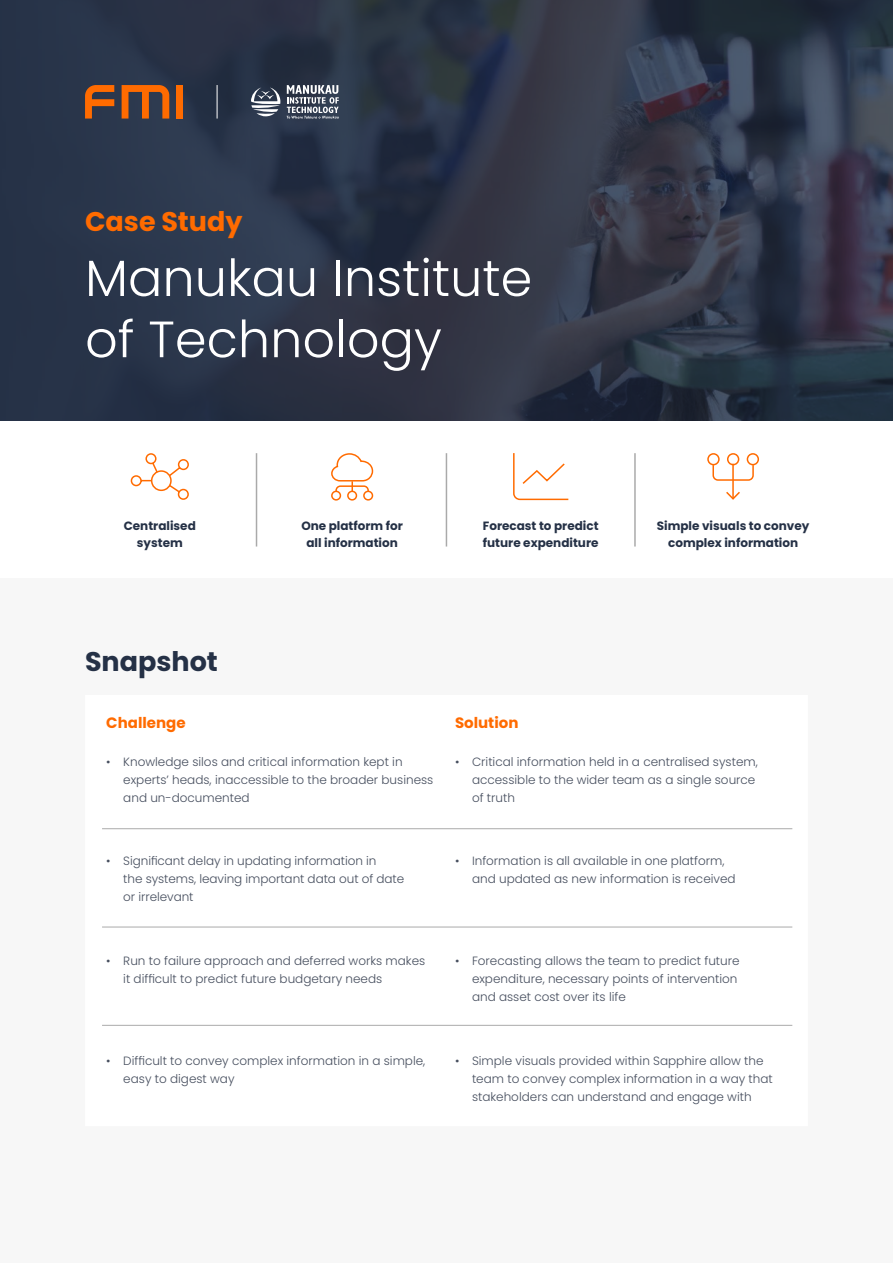
<style>
.page{position:relative;width:893px;height:1263px;background:#fff}
.page>*{position:absolute;margin:0;border:0;box-sizing:border-box;transform-origin:0 0}
.t1{font:300 51px/61.2px "Poppins";color:#fff}
.t2{font:700 27px "Poppins";color:#ff6b00}
.t3{font:700 27px "Poppins";color:#253146}
.t4{font:700 15px "Poppins";color:#ff6b00}
.t5{font:300 12px/18px "Poppins";color:#464e5e}
.t6{font:700 12px/16.5px "Poppins";color:#253146;text-align:center}
</style>
<div class="page">
<img style="left:0;top:0;width:893px;height:421px">
<hr style="left:217px;top:85px;width:1px;height:34px;background:#fff">
<svg style="left:122px;top:85px;width:47px;height:34px;background:#9b5325"></svg>
<div style="left:176px;top:85px;width:7px;height:34px;background:#ff6b00"></div>
<svg style="left:85px;top:85px;width:29px;height:34px"></svg>
<div style="left:0;top:579px;width:893px;height:684px;background:#f7f7f7"></div>
<svg style="left:102px;top:828px;width:691px;height:198px"></svg>
<hr style="left:102px;top:828px;width:690px;height:1px;background:#aaa">
<hr style="left:102px;top:927px;width:690px;height:1px;background:#aaa">
<hr style="left:102px;top:1025px;width:690px;height:1px;background:#aaa">
<svg style="left:251px;top:88px;width:29px;height:28px"></svg>
<svg style="left:287px;top:85px;width:52px;height:34px"></svg>
<hr style="left:256px;top:453px;width:1px;height:93px;background:#aaa">
<hr style="left:446px;top:453px;width:1px;height:93px;background:#aaa">
<hr style="left:634px;top:453px;width:2px;height:93px;background:#aaa">
<svg style="left:130px;top:453px;width:59px;height:47px"></svg>
<svg style="left:513px;top:453px;width:56px;height:48px"></svg>
<div style="left:331px;top:491px;width:10px;height:10px;border:2px solid #ff6b00;border-radius:50%"></div>
<div style="left:363px;top:491px;width:10px;height:10px;border:2px solid #ff6b00;border-radius:50%"></div>
<div style="left:347px;top:491px;width:10px;height:10px;border:2px solid #ff6b00;border-radius:50%"></div>
<svg style="left:331px;top:453px;width:43px;height:40px"></svg>
<hr style="left:732px;top:464px;width:2px;height:35px;background:#ff6b00">
<div style="left:747px;top:453px;width:12px;height:12px;border:2px solid #ff6b00;border-radius:50%"></div>
<div style="left:707px;top:453px;width:13px;height:12px;border:2px solid #ff6b00;border-radius:50%"></div>
<div style="left:727px;top:453px;width:12px;height:12px;border:2px solid #ff6b00;border-radius:50%"></div>
<svg style="left:726px;top:490px;width:14px;height:10px"></svg>
<svg style="left:712px;top:464px;width:43px;height:17px"></svg>
<h2 class="t2" style="left:85px;top:205px;width:159px">Case Study</h2>
<h1 class="t1" style="left:85px;top:248px;width:449px">Manukau Institute of Technology</h1>
<p class="t6" style="left:124px;top:518px;width:74px">Centralised system</p>
<p class="t6" style="left:483px;top:518px;width:117px;text-align:left">Forecast to predict future expenditure</p>
<p class="t6" style="left:301px;top:518px;width:103px">One platform for all information</p>
<p class="t6" style="left:657px;top:518px;width:154px">Simple visuals to convey complex information</p>
<h2 class="t3" style="left:85px;top:646px;width:134px">Snapshot</h2>
<p class="t4" style="left:106px;top:714px;width:81px">Challenge</p>
<p class="t4" style="left:455px;top:714px;width:65px">Solution</p>
<p class="t5" style="left:123px;top:753px;width:312px;text-indent:-17px">• Knowledge silos and critical information kept in experts’ heads, inaccessible to the broader business and un-documented</p>
<p class="t5" style="left:472px;top:753px;width:287px;text-indent:-17px">• Critical information held in a centralised system, accessible to the wider team as a single source of truth</p>
<p class="t5" style="left:123px;top:852px;width:282px;text-indent:-17px">• Significant delay in updating information in<br>the systems, leaving important data out of date or irrelevant</p>
<p class="t5" style="left:472px;top:852px;width:265px;text-indent:-17px">• Information is all available in one platform, and updated as new information is received</p>
<p class="t5" style="left:123px;top:952px;width:303px;text-indent:-17px">• Run to failure approach and deferred works makes it difficult to predict future budgetary needs</p>
<p class="t5" style="left:472px;top:952px;width:269px;text-indent:-17px">• Forecasting allows the team to predict future expenditure, necessary points of intervention and asset cost over its life</p>
<p class="t5" style="left:123px;top:1051px;width:303px;text-indent:-17px">• Difficult to convey complex information in a simple, easy to digest way</p>
<p class="t5" style="left:472px;top:1051px;width:302px;text-indent:-17px">• Simple visuals provided within Sapphire allow the team to convey complex information in a way that stakeholders can understand and engage with</p>
</div>
